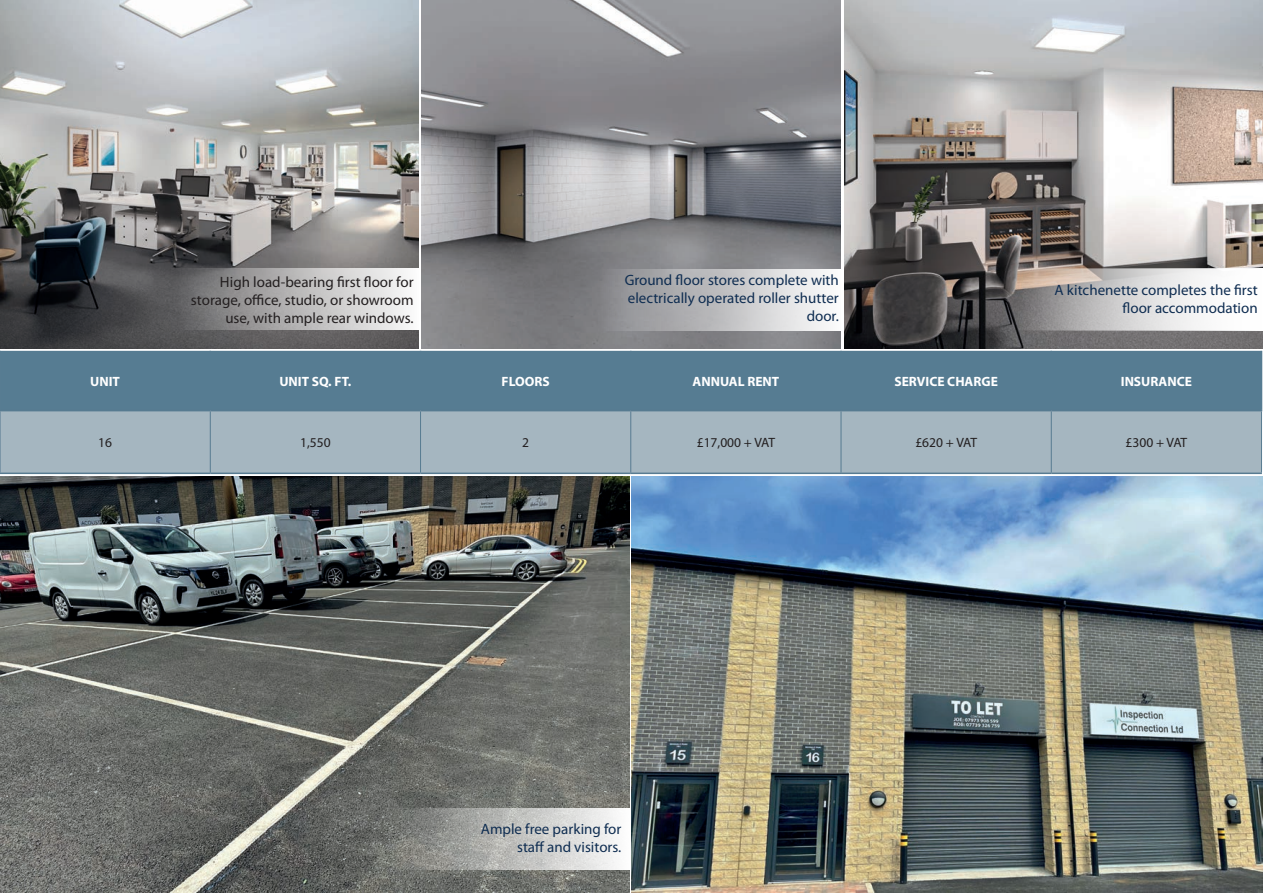
<style>
.page{position:relative;width:1263px;height:893px;background:#fff}
.page>*{position:absolute;margin:0;border:0;box-sizing:border-box;transform-origin:0 0}
.t1{font:15px/18px "Myriad Pro";color:#0f2d51;text-align:right}
.t2{font:15px/18px "Myriad Pro";color:#231f20;text-align:right}
.t3{font:700 13.5px "Myriad Pro";color:#fff}
.t4{font:13.5px "Myriad Pro";color:#231f20}
</style>
<div class="page">
<img style="left:632px;top:477px;width:630px;height:416px">
<div style="left:1px;top:351px;width:1260px;height:59px;background:#567c92"></div>
<div style="left:1px;top:411px;width:1260px;height:62px;background:#a5b6c0"></div>
<hr style="left:420px;top:351px;width:1px;height:59px;background:#567c92">
<hr style="left:630px;top:351px;width:1px;height:59px;background:#567c92">
<hr style="left:840px;top:351px;width:2px;height:59px;background:#567c92">
<hr style="left:1050px;top:351px;width:2px;height:59px;background:#567c92">
<hr style="left:1261px;top:351px;width:1px;height:59px;background:#567c92">
<hr style="left:0;top:351px;width:1px;height:59px;background:#567c92">
<hr style="left:210px;top:351px;width:1px;height:59px;background:#567c92">
<hr style="left:0;top:410px;width:210px;height:1px;background:#577b91">
<hr style="left:210px;top:410px;width:210px;height:1px;background:#577b91">
<hr style="left:420px;top:410px;width:211px;height:1px;background:#577b91">
<hr style="left:631px;top:410px;width:210px;height:1px;background:#577b91">
<hr style="left:841px;top:410px;width:210px;height:1px;background:#577b91">
<hr style="left:1051px;top:410px;width:211px;height:1px;background:#577b91">
<hr style="left:0;top:473px;width:210px;height:1px;background:#577b91">
<hr style="left:210px;top:473px;width:210px;height:1px;background:#577b91">
<hr style="left:420px;top:473px;width:211px;height:1px;background:#577b91">
<hr style="left:631px;top:473px;width:210px;height:1px;background:#577b91">
<hr style="left:841px;top:473px;width:210px;height:1px;background:#577b91">
<hr style="left:1051px;top:473px;width:211px;height:1px;background:#577b91">
<hr style="left:0;top:411px;width:1px;height:62px;background:#577b91">
<hr style="left:210px;top:411px;width:1px;height:62px;background:#577b91">
<hr style="left:420px;top:411px;width:1px;height:62px;background:#577b91">
<hr style="left:630px;top:411px;width:1px;height:62px;background:#577b91">
<hr style="left:841px;top:411px;width:1px;height:62px;background:#577b91">
<hr style="left:1051px;top:411px;width:1px;height:62px;background:#577b91">
<hr style="left:1261px;top:411px;width:1px;height:62px;background:#577b91">
<img style="left:0;top:0;width:418px;height:349px">
<img style="left:844px;top:0;width:419px;height:349px">
<img style="left:421px;top:0;width:419px;height:349px">
<div style="left:176px;top:268px;width:244px;height:62px;background:linear-gradient(to right,#656466,#fff)"></div>
<div style="left:599px;top:269px;width:244px;height:61px;background:linear-gradient(to right,#848588,#fdfdfe)"></div>
<img style="left:0;top:477px;width:630px;height:416px">
<svg style="left:386px;top:808px;width:244px;height:62px"></svg>
<svg style="left:1018px;top:268px;width:244px;height:62px"></svg>
<p class="t2" style="left:191px;top:273px;width:224px">High load-bearing first floor for storage, office, studio, or showroom use, with ample rear windows.</p>
<p class="t1" style="left:625px;top:271px;width:216px">Ground floor stores complete with electrically operated roller shutter door.</p>
<p class="t1" style="left:1054px;top:280px;width:205px">A kitchenette completes the first floor accommodation</p>
<p class="t3" style="left:90px;top:374px;width:31px">UNIT</p>
<p class="t3" style="left:279px;top:374px;width:74px">UNIT SQ. FT.</p>
<p class="t3" style="left:502px;top:374px;width:50px">FLOORS</p>
<p class="t3" style="left:692px;top:374px;width:88px">ANNUAL RENT</p>
<p class="t3" style="left:894px;top:374px;width:105px">SERVICE CHARGE</p>
<p class="t3" style="left:1121px;top:374px;width:73px">INSURANCE</p>
<p class="t4" style="left:98px;top:434px;width:15px">16</p>
<p class="t4" style="left:300px;top:434px;width:32px">1,550</p>
<p class="t4" style="left:522px;top:434px;width:8px">2</p>
<p class="t4" style="left:697px;top:434px;width:80px">£17,000 + VAT</p>
<p class="t4" style="left:915px;top:434px;width:63px">£620 + VAT</p>
<p class="t4" style="left:1125px;top:434px;width:63px">£300 + VAT</p>
<p class="t1" style="left:481px;top:820px;width:142px">Ample free parking for staff and visitors.</p>
</div>
